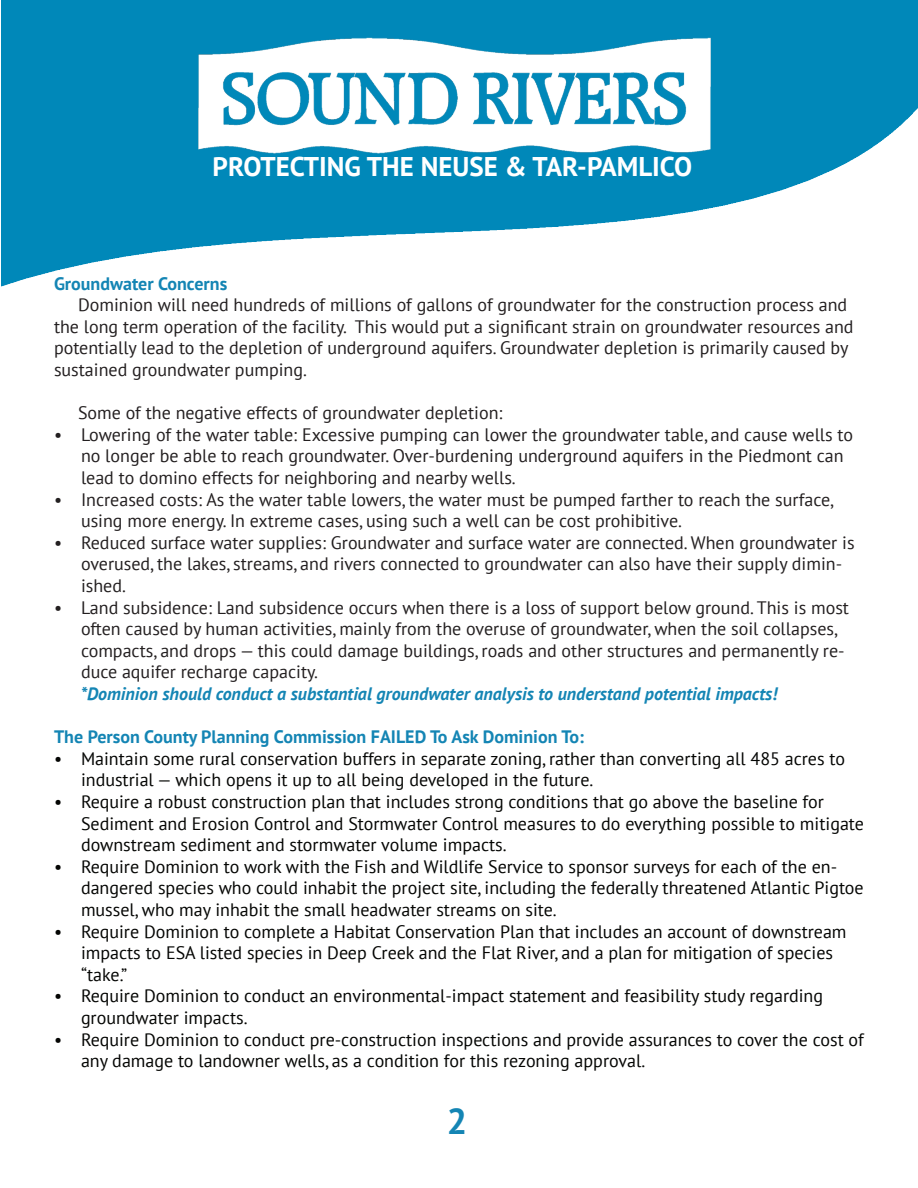
<style>
.page{position:relative;width:918px;height:1188px;background:#fff}
.page>*{position:absolute;margin:0;border:0;box-sizing:border-box;transform-origin:0 0}
.t1{font:700 36px "PT Sans";color:#1485b4}
.t2{font:700 27px "PT Sans";color:#fff}
.t3{font:18px/21.6px "PT Sans";color:#231f20}
.t4{font:18px/21.6px "PT Sans";color:#040503}
.t5{font:italic 700 18px "PT Sans";color:#1485b4}
.t6{font:700 18px "PT Sans";color:#1485b4}
</style>
<div class="page">
<img style="left:2px;top:0;width:916px;height:287px">
<img style="left:199px;top:29px;width:511px;height:135px">
<h2 class="t2" style="left:213px;top:148px;width:481px">PROTECTING THE NEUSE &amp; TAR-PAMLICO</h2>
<p class="t6" style="left:54px;top:271px;width:175px">Groundwater Concerns</p>
<p class="t3" style="left:54px;top:294px;width:801px;text-indent:24px">Dominion will need hundreds of millions of gallons of groundwater for the construction process and the long term operation of the facility. This would put a significant strain on groundwater resources and potentially lead to the depletion of underground aquifers. Groundwater depletion is primarily caused by sustained groundwater pumping.</p>
<p class="t3" style="left:78px;top:402px;width:426px">Some of the negative effects of groundwater depletion:</p>
<p class="t3" style="left:81px;top:423px;width:774px;text-indent:-27px">• Lowering of the water table: Excessive pumping can lower the groundwater table, and cause wells to no longer be able to reach groundwater. Over-burdening underground aquifers in the Piedmont can lead to domino effects for neighboring and nearby wells.</p>
<p class="t3" style="left:81px;top:488px;width:754px;text-indent:-27px">• Increased costs: As the water table lowers, the water must be pumped farther to reach the surface, using more energy. In extreme cases, using such a well can be cost prohibitive.</p>
<p class="t3" style="left:81px;top:531px;width:775px;text-indent:-27px">• Reduced surface water supplies: Groundwater and surface water are connected. When groundwater is overused, the lakes, streams, and rivers connected to groundwater can also have their supply dimin&shy;ished.</p>
<p class="t3" style="left:81px;top:596px;width:770px;text-indent:-27px">• Land subsidence: Land subsidence occurs when there is a loss of support below ground. This is most often caused by human activities, mainly from the overuse of groundwater, when the soil collapses, compacts, and drops — this could damage buildings, roads and other structures and permanently re&shy;duce aquifer recharge capacity.</p>
<p class="t5" style="left:81px;top:682px;width:698px">*Dominion should conduct a substantial groundwater analysis to understand potential impacts!</p>
<p class="t6" style="left:54px;top:725px;width:531px">The Person County Planning Commission FAILED To Ask Dominion To:</p>
<p class="t4" style="left:81px;top:747px;width:766px;text-indent:-27px">• Maintain some rural conservation buffers in separate zoning, rather than converting all 485 acres to industrial — which opens it up to all being developed in the future.</p>
<p class="t4" style="left:81px;top:790px;width:784px;text-indent:-27px">• Require a robust construction plan that includes strong conditions that go above the baseline for<br>Sediment and Erosion Control and Stormwater Control measures to do everything possible to mitigate downstream sediment and stormwater volume impacts.</p>
<p class="t4" style="left:81px;top:855px;width:784px;text-indent:-27px">• Require Dominion to work with the Fish and Wildlife Service to sponsor surveys for each of the en&shy;dangered species who could inhabit the project site, including the federally threatened Atlantic Pigtoe mussel, who may inhabit the small headwater streams on site.</p>
<p class="t4" style="left:81px;top:920px;width:767px;text-indent:-27px">• Require Dominion to complete a Habitat Conservation Plan that includes an account of downstream impacts to ESA listed species in Deep Creek and the Flat River, and a plan for mitigation of species “take.”</p>
<p class="t4" style="left:81px;top:985px;width:744px;text-indent:-27px">• Require Dominion to conduct an environmental-impact statement and feasibility study regarding groundwater impacts.</p>
<p class="t4" style="left:81px;top:1028px;width:784px;text-indent:-27px">• Require Dominion to conduct pre-construction inspections and provide assurances to cover the cost of any damage to landowner wells, as a condition for this rezoning approval.</p>
<h1 class="t1" style="left:447px;top:1098px;width:22px">2</h1>
</div>
